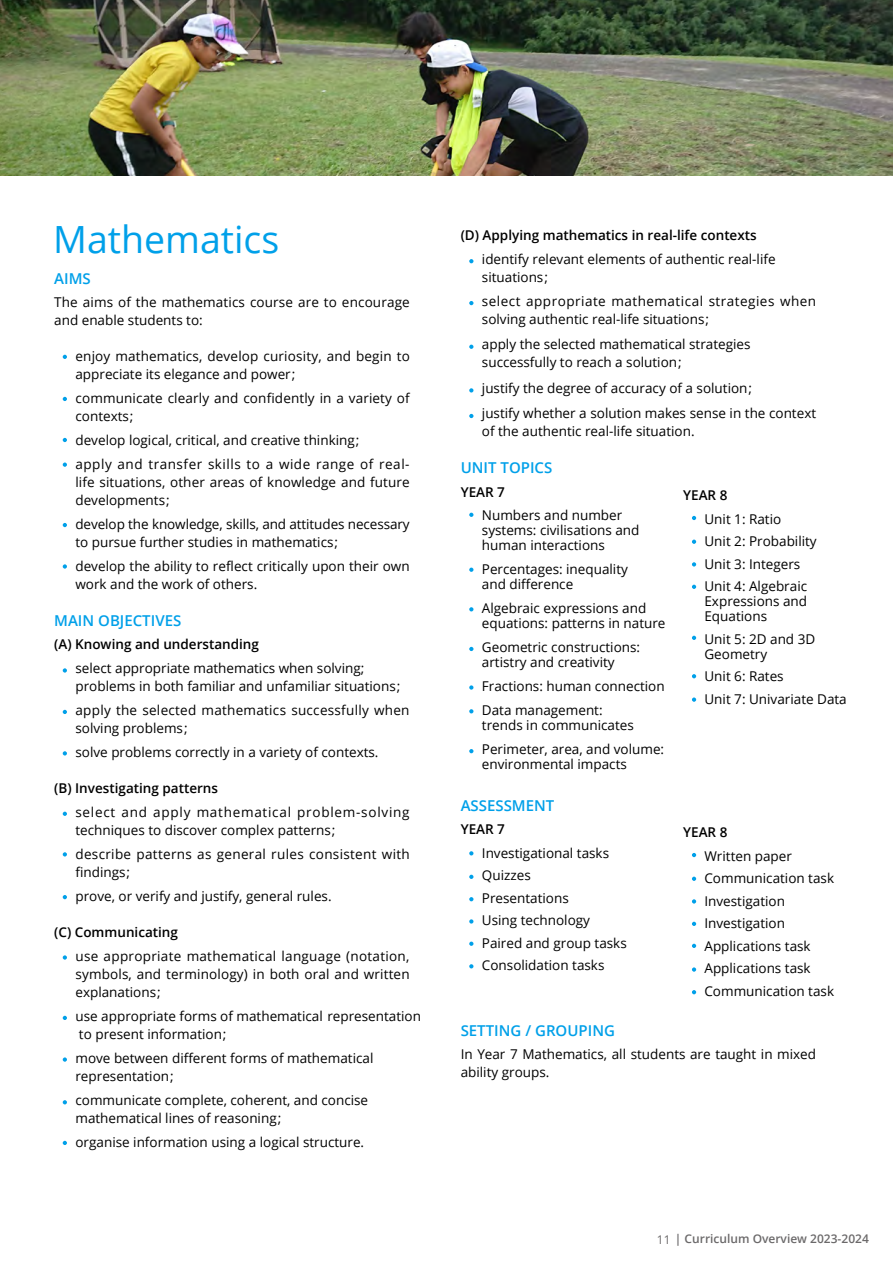
<style>
.page{position:relative;width:893px;height:1263px;background:#fff}
.page>*{position:absolute;margin:0;border:0;box-sizing:border-box;transform-origin:0 0}
.t1{font:37.5px "Open Sans";color:#00a0e9}
.t2{font:600 15px "Open Sans";color:#00a0e9}
.t3{font:13.5px/18px "Open Sans";color:#000}
.t4{font:600 13.5px "Open Sans";color:#000}
.t5{font:13.5px/18px "Open Sans";letter-spacing:.035em;color:#000}
.t6{font:13.5px/18px "Open Sans";letter-spacing:.055em;color:#000}
.t7{font:13.5px/18px "Open Sans";letter-spacing:.02em;color:#000}
.t8{font:13.5px/18px "Open Sans";letter-spacing:.025em;color:#000}
.t9{font:600 12px "Open Sans";color:#6b696a}
.s1{font-weight:400}
</style>
<div class="page">
<img style="left:0;top:0;width:893px;height:176px">
<svg style="left:63px;top:355px;width:4px;height:4px"></svg>
<svg style="left:63px;top:397px;width:4px;height:4px"></svg>
<svg style="left:63px;top:438px;width:4px;height:4px"></svg>
<svg style="left:63px;top:462px;width:4px;height:5px"></svg>
<svg style="left:63px;top:523px;width:4px;height:4px"></svg>
<svg style="left:63px;top:564px;width:4px;height:5px"></svg>
<svg style="left:63px;top:668px;width:4px;height:5px"></svg>
<svg style="left:63px;top:710px;width:4px;height:4px"></svg>
<svg style="left:63px;top:751px;width:4px;height:4px"></svg>
<svg style="left:63px;top:812px;width:4px;height:4px"></svg>
<svg style="left:63px;top:852px;width:4px;height:4px"></svg>
<svg style="left:63px;top:895px;width:4px;height:4px"></svg>
<svg style="left:63px;top:955px;width:4px;height:5px"></svg>
<svg style="left:469px;top:259px;width:4px;height:4px"></svg>
<svg style="left:469px;top:301px;width:4px;height:4px"></svg>
<svg style="left:469px;top:345px;width:4px;height:4px"></svg>
<svg style="left:469px;top:388px;width:4px;height:4px"></svg>
<svg style="left:469px;top:414px;width:4px;height:4px"></svg>
<svg style="left:63px;top:1016px;width:4px;height:4px"></svg>
<svg style="left:63px;top:1057px;width:4px;height:5px"></svg>
<svg style="left:63px;top:1100px;width:4px;height:4px"></svg>
<svg style="left:63px;top:1141px;width:4px;height:4px"></svg>
<svg style="left:469px;top:513px;width:4px;height:4px"></svg>
<svg style="left:469px;top:568px;width:4px;height:4px"></svg>
<svg style="left:469px;top:607px;width:4px;height:4px"></svg>
<svg style="left:469px;top:647px;width:4px;height:4px"></svg>
<svg style="left:469px;top:685px;width:4px;height:5px"></svg>
<svg style="left:469px;top:709px;width:4px;height:4px"></svg>
<svg style="left:469px;top:749px;width:4px;height:4px"></svg>
<svg style="left:469px;top:851px;width:4px;height:4px"></svg>
<svg style="left:469px;top:875px;width:4px;height:4px"></svg>
<svg style="left:469px;top:897px;width:4px;height:4px"></svg>
<svg style="left:469px;top:919px;width:4px;height:4px"></svg>
<svg style="left:469px;top:941px;width:4px;height:5px"></svg>
<svg style="left:469px;top:964px;width:4px;height:4px"></svg>
<svg style="left:692px;top:853px;width:4px;height:4px"></svg>
<svg style="left:692px;top:877px;width:4px;height:4px"></svg>
<svg style="left:692px;top:899px;width:4px;height:4px"></svg>
<svg style="left:692px;top:922px;width:4px;height:4px"></svg>
<svg style="left:692px;top:944px;width:4px;height:4px"></svg>
<svg style="left:692px;top:967px;width:4px;height:5px"></svg>
<svg style="left:692px;top:990px;width:4px;height:4px"></svg>
<svg style="left:692px;top:516px;width:4px;height:4px"></svg>
<svg style="left:692px;top:540px;width:4px;height:4px"></svg>
<svg style="left:692px;top:562px;width:4px;height:4px"></svg>
<svg style="left:692px;top:585px;width:4px;height:4px"></svg>
<svg style="left:692px;top:636px;width:4px;height:4px"></svg>
<svg style="left:692px;top:674px;width:4px;height:4px"></svg>
<svg style="left:692px;top:697px;width:4px;height:5px"></svg>
<h1 class="t1" style="left:53px;top:213px;width:228px">Mathematics</h1>
<p class="t2" style="left:54px;top:268px;width:38px">AIMS</p>
<p class="t3" style="left:54px;top:292px;width:357px">The aims of the mathematics course are to encourage and enable students to:</p>
<p class="t3" style="left:75px;top:346px;width:336px">enjoy mathematics, develop curiosity, and begin to appreciate its elegance and power;</p>
<p class="t3" style="left:75px;top:388px;width:336px">communicate clearly and confidently in a variety of contexts;</p>
<p class="t3" style="left:75px;top:427px;width:336px;line-height:24px">develop logical, critical, and creative thinking;<br>apply and transfer skills to a wide range of real-</p>
<p class="t3" style="left:75px;top:472px;width:336px">life situations, other areas of knowledge and future developments;</p>
<p class="t3" style="left:75px;top:514px;width:336px">develop the knowledge, skills, and attitudes necessary to pursue further studies in mathematics;</p>
<p class="t3" style="left:75px;top:556px;width:336px">develop the ability to reflect critically upon their own work and the work of others.</p>
<p class="t2" style="left:54px;top:610px;width:129px">MAIN OBJECTIVES</p>
<p class="t4" style="left:54px;top:635px;width:206px">(A) Knowing and understanding</p>
<p class="t3" style="left:75px;top:658px;width:326px">select appropriate mathematics when solving; problems in both familiar and unfamiliar situations;</p>
<p class="t7" style="left:75px;top:700px;width:336px">apply the selected mathematics successfully when solving problems;</p>
<p class="t3" style="left:75px;top:742px;width:305px">solve problems correctly in a variety of contexts.</p>
<p class="t4" style="left:54px;top:779px;width:165px">(B) Investigating patterns</p>
<p class="t6" style="left:75px;top:802px;width:336px">select and apply mathematical problem-solving techniques to discover complex patterns;</p>
<p class="t8" style="left:75px;top:844px;width:336px">describe patterns as general rules consistent with findings;</p>
<p class="t3" style="left:75px;top:886px;width:258px">prove, or verify and justify, general rules.</p>
<p class="t4" style="left:54px;top:923px;width:125px">(C) Communicating</p>
<p class="t3" style="left:75px;top:946px;width:336px;text-align:justify">use appropriate mathematical language (notation, symbols, and terminology) in both oral and written explanations;</p>
<p class="t3" style="left:75px;top:1006px;width:347px">use appropriate forms of mathematical representation to present information;</p>
<p class="t3" style="left:75px;top:1048px;width:299px">move between different forms of mathematical representation;</p>
<p class="t3" style="left:75px;top:1090px;width:294px">communicate complete, coherent, and concise mathematical lines of reasoning;</p>
<p class="t3" style="left:75px;top:1132px;width:290px">organise information using a logical structure.</p>
<p class="t4" style="left:461px;top:225px;width:298px">(D) Applying mathematics in real-life contexts</p>
<p class="t3" style="left:482px;top:249px;width:295px">identify relevant elements of authentic real-life situations;</p>
<p class="t5" style="left:482px;top:291px;width:336px">select appropriate mathematical strategies when solving authentic real-life situations;</p>
<p class="t3" style="left:482px;top:335px;width:270px">apply the selected mathematical strategies successfully to reach a solution;</p>
<p class="t3" style="left:482px;top:375px;width:336px;line-height:25.5px">justify the degree of accuracy of a solution;<br>justify whether a solution makes sense in the context</p>
<p class="t3" style="left:482px;top:422px;width:214px">of the authentic real-life situation.</p>
<p class="t2" style="left:461px;top:458px;width:93px">UNIT TOPICS</p>
<p class="t4" style="left:461px;top:483px;width:46px">YEAR 7</p>
<p class="t3" style="left:482px;top:507px;width:159px;line-height:15px">Numbers and number systems: civilisations and human interactions</p>
<p class="t3" style="left:482px;top:561px;width:148px;line-height:15px">Percentages: inequality and difference</p>
<p class="t3" style="left:482px;top:600px;width:185px;line-height:15px">Algebraic expressions and equations: patterns in nature</p>
<p class="t3" style="left:482px;top:639px;width:160px;line-height:15px">Geometric constructions: artistry and creativity</p>
<p class="t3" style="left:482px;top:674px;width:184px;line-height:24px">Fractions: human connection<br>Data management:</p>
<p class="t3" style="left:482px;top:713px;width:184px;line-height:24px">trends in communicates<br>Perimeter, area, and volume:</p>
<p class="t3" style="left:482px;top:755px;width:146px">environmental impacts</p>
<p class="t2" style="left:461px;top:795px;width:95px">ASSESSMENT</p>
<p class="t4" style="left:461px;top:820px;width:46px">YEAR 7</p>
<p class="t3" style="left:482px;top:841px;width:146px;line-height:22.5px">Investigational tasks<br>Quizzes<br>Presentations<br>Using technology<br>Paired and group tasks<br>Consolidation tasks</p>
<p class="t4" style="left:683px;top:485px;width:46px">YEAR 8</p>
<p class="t3" style="left:704px;top:507px;width:114px;line-height:22.5px">Unit 1: Ratio<br>Unit 2: Probability<br>Unit 3: Integers<br>Unit 4: Algebraic</p>
<p class="t3" style="left:704px;top:593px;width:104px;line-height:15px">Expressions and<br>Equations</p>
<p class="t3" style="left:704px;top:631px;width:112px;line-height:15px">Unit 5: 2D and 3D<br>Geometry</p>
<p class="t3" style="left:704px;top:665px;width:144px;line-height:22.5px">Unit 6: Rates<br>Unit 7: Univariate Data</p>
<p class="t4" style="left:683px;top:822px;width:46px">YEAR 8</p>
<p class="t3" style="left:704px;top:844px;width:131px;line-height:22.5px">Written paper<br>Communication task<br>Investigation<br>Investigation<br>Applications task<br>Applications task<br>Communication task</p>
<p class="t2" style="left:461px;top:1020px;width:156px">SETTING / GROUPING</p>
<p class="t3" style="left:461px;top:1044px;width:357px">In Year 7 Mathematics, all students are taught in mixed ability groups.</p>
<p class="t9" style="left:657px;top:1230px;width:214px"><span class="s1">11</span> | Curriculum Overview 2023-2024</p>
</div>
